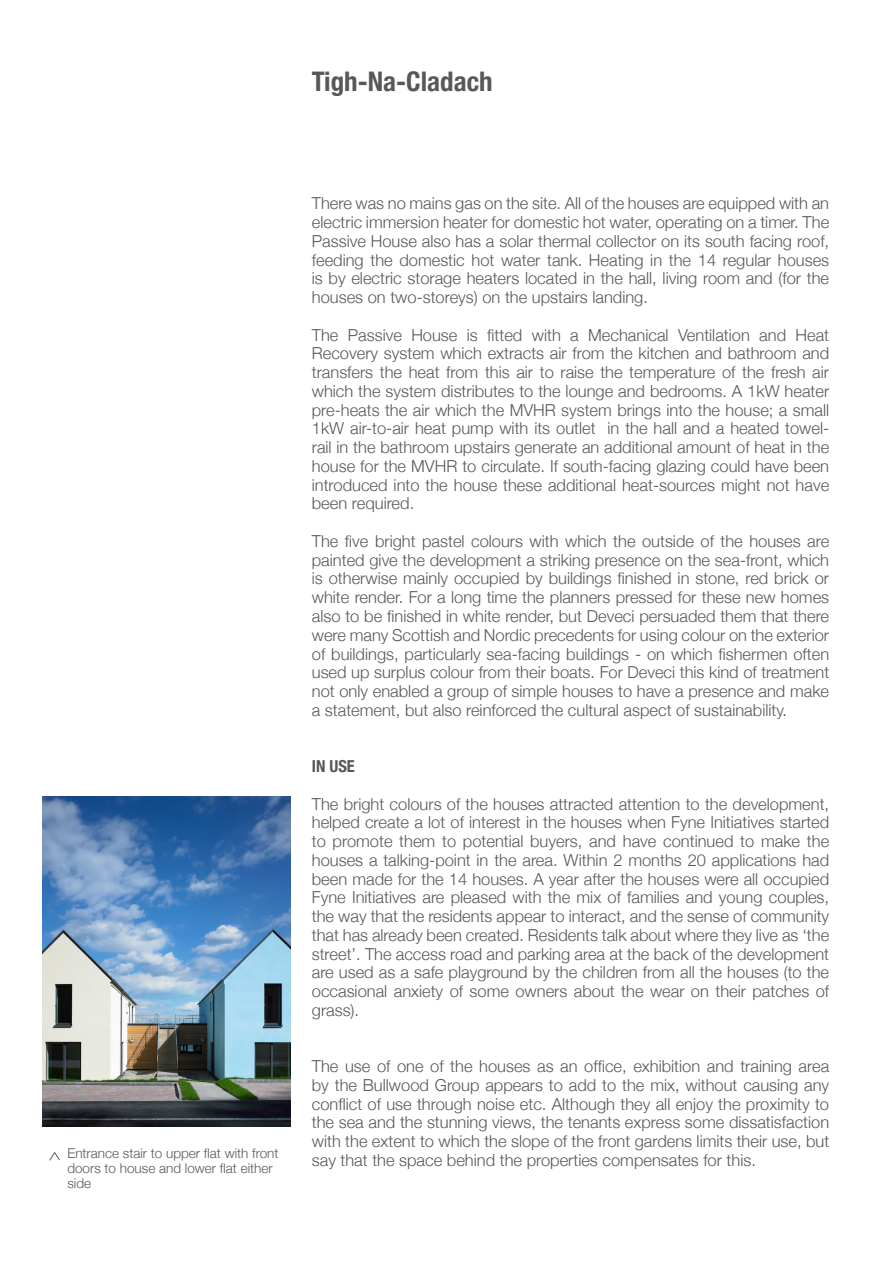
<style>
.page{position:relative;width:893px;height:1263px;background:#fff}
.page>*{position:absolute;margin:0;border:0;box-sizing:border-box;transform-origin:0 0}
.Page_Headline{font:700 condensed 27px "Helvetica Neue";color:#57585a}
.t1{font:300 16.5px/18.8px "Helvetica Neue";color:#57585a;text-align:justify}
.t2{font:700 condensed 16.5px "Helvetica Neue";color:#57585a}
.t3{font:300 13.5px/15px "Helvetica Neue";color:#57585a}
</style>
<div class="page">
<img style="left:43px;top:797px;width:248px;height:329px">
<svg style="left:49px;top:1152px;width:11px;height:9px"></svg>
<p class="Page_Headline" style="left:312px;top:65px;width:182px">Tigh-Na-Cladach</p>
<p class="t3" style="left:67px;top:1146px;width:213px">Entrance stair to upper flat with front doors to house and lower flat either side</p>
<p class="t1" style="left:312px;top:194px;width:519px">There was no mains gas on the site. All of the houses are equipped with an electric immersion heater for domestic hot water, operating on a timer. The Passive House also has a solar thermal collector on its south facing roof, feeding the domestic hot water tank. Heating in the 14 regular houses is by electric storage heaters located in the hall, living room and (for the houses on two-storeys) on the upstairs landing.</p>
<p class="t1" style="left:312px;top:325px;width:519px">The Passive House is fitted with a Mechanical Ventilation and Heat Recovery system which extracts air from the kitchen and bathroom and transfers the heat from this air to raise the temperature of the fresh air which the system distributes to the lounge and bedrooms. A 1kW heater pre-heats the air which the MVHR system brings into the house; a small 1kW air-to-air heat pump with its outlet in the hall and a heated towel&shy;rail in the bathroom upstairs generate an additional amount of heat in the house for the MVHR to circulate. If south-facing glazing could have been introduced into the house these additional heat-sources might not have been required.</p>
<p class="t1" style="left:312px;top:531px;width:519px">The five bright pastel colours with which the outside of the houses are painted give the development a striking presence on the sea-front, which is otherwise mainly occupied by buildings finished in stone, red brick or white render. For a long time the planners pressed for these new homes also to be finished in white render, but Deveci persuaded them that there were many Scottish and Nordic precedents for using colour on the exterior of buildings, particularly sea-facing buildings - on which fishermen often used up surplus colour from their boats. For Deveci this kind of treatment not only enabled a group of simple houses to have a presence and make a statement, but also reinforced the cultural aspect of sustainability.</p>
<p class="t2" style="left:312px;top:756px;width:45px">IN USE</p>
<p class="t1" style="left:312px;top:794px;width:519px">The bright colours of the houses attracted attention to the development, helped create a lot of interest in the houses when Fyne Initiatives started to promote them to potential buyers, and have continued to make the houses a talking-point in the area. Within 2 months 20 applications had been made for the 14 houses. A year after the houses were all occupied Fyne Initiatives are pleased with the mix of families and young couples, the way that the residents appear to interact, and the sense of community that has already been created. Residents talk about where they live as ‘the street’. The access road and parking area at the back of the development are used as a safe playground by the children from all the houses (to the occasional anxiety of some owners about the wear on their patches of grass).</p>
<p class="t1" style="left:312px;top:1056px;width:519px">The use of one of the houses as an office, exhibition and training area by the Bullwood Group appears to add to the mix, without causing any conflict of use through noise etc. Although they all enjoy the proximity to the sea and the stunning views, the tenants express some dissatisfaction with the extent to which the slope of the front gardens limits their use, but say that the space behind the properties compensates for this.</p>
</div>
